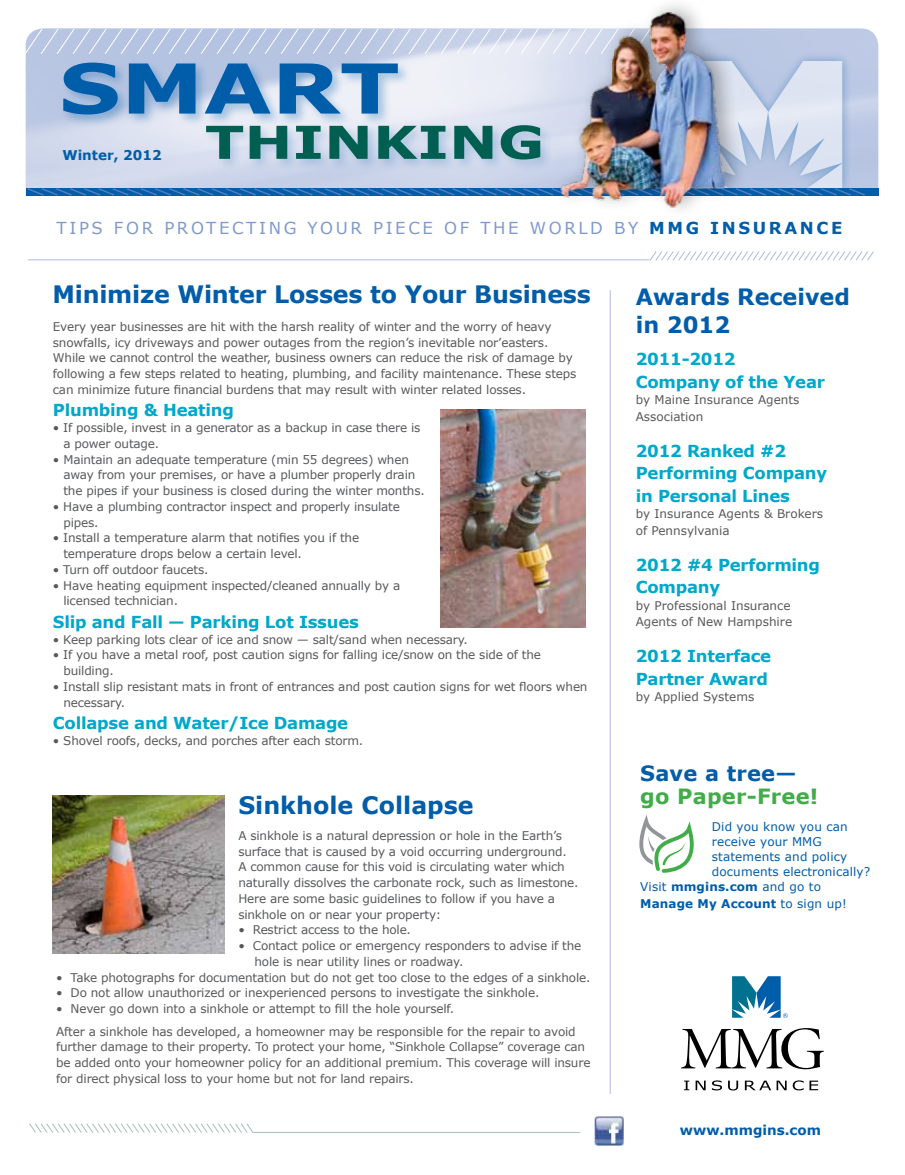
<style>
.page{position:relative;width:905px;height:1175px;background:#fff}
.page>*{position:absolute;margin:0;border:0;box-sizing:border-box;transform-origin:0 0}
.t1{font:700 68.85px "Verdana";color:#005daa;scale:1.27 1}
.t2{font:700 45.45px "Verdana";color:#005f51;scale:1.27 1}
.t3{font:700 24px "Verdana";letter-spacing:-.01em;color:#005daa}
.t4{font:700 22.5px/28px "Verdana";color:#005daa}
.t5{font:700 21px "Verdana";letter-spacing:.01em;color:#41ad49}
.t6{font:700 21px "Verdana";letter-spacing:.01em;color:#005daa}
.t7{font:700 16.5px/22.5px "Verdana";letter-spacing:-.015em;color:#00a8cb}
.t8{font:16.5px "Verdana";letter-spacing:.16em;color:#8099cd}
.t9{font:700 13.5px "Verdana";color:#005daa}
.t10{font:12px/15.8px "Verdana";letter-spacing:-.015em;color:#58595b}
.t11{font:12px "Verdana";letter-spacing:.01em;color:#005daa}
.t12{font:700 12px "Verdana";letter-spacing:.01em;color:#005daa}
.s1{font-weight:700;color:#005daa}
.s2{font-weight:700}
.s3{font-weight:400}
</style>
<div class="page">
<svg style="left:25px;top:28px;width:527px;height:27px;background:#c3cee6"></svg>
<div style="left:684px;top:51px;width:168px;height:147px;background:#005daa;opacity:.75"></div>
<svg style="left:25px;top:61px;width:844px;height:137px;background:#bfcfe6"></svg>
<div style="left:552px;top:0;width:195px;height:221px;background:#000;opacity:.3"></div>
<img style="left:559px;top:9px;width:165px;height:205px">
<hr style="left:28px;top:259px;width:621px;height:1px;background:#adbbdf">
<svg style="left:649px;top:251px;width:225px;height:10px"></svg>
<hr style="left:252px;top:1132px;width:328px;height:1px;background:#a7c0bb">
<svg style="left:29px;top:1123px;width:224px;height:10px"></svg>
<hr style="left:610px;top:290px;width:1px;height:804px;background:#adbbdf">
<img style="left:594px;top:1116px;width:29px;height:29px">
<svg style="left:639px;top:815px;width:54px;height:57px"></svg>
<svg style="left:681px;top:1028px;width:142px;height:41px"></svg>
<svg style="left:684px;top:1080px;width:5px;height:10px"></svg>
<svg style="left:695px;top:1080px;width:10px;height:10px"></svg>
<svg style="left:712px;top:1080px;width:10px;height:10px"></svg>
<svg style="left:728px;top:1080px;width:10px;height:10px"></svg>
<svg style="left:744px;top:1080px;width:42px;height:10px"></svg>
<svg style="left:792px;top:1080px;width:11px;height:10px"></svg>
<svg style="left:809px;top:1080px;width:9px;height:10px"></svg>
<svg style="left:732px;top:976px;width:55px;height:42px"></svg>
<img style="left:440px;top:410px;width:145px;height:217px">
<img style="left:52px;top:795px;width:173px;height:158px">
<h1 class="t1" style="left:59px;top:45px;width:106px">Smar</h1>
<h1 class="t1" style="left:340px;top:45px;width:48px">t</h1>
<h2 class="t2" style="left:205px;top:113px;width:200px">Thin king</h2>
<p class="t9" style="left:62px;top:147px;width:101px">Winter, 2012</p>
<h3 class="t8" style="left:57px;top:217px;width:787px">Tips for pr ot ect in g your piece of t he world by <span class="s1">MMG INSURANCE</span></h3>
<h3 class="t3" style="left:52px;top:279px;width:540px">Minimize Winter Losses to Your Business</h3>
<p class="t10" style="left:53px;top:318px;width:525px">Every year businesses are hit with the harsh reality of winter and the worry of heavy snowfalls, icy driveways and power outages from the region’s inevitable nor’easters.<br>While we cannot control the weather, business owners can reduce the risk of damage by following a few steps related to heating, plumbing, and facility maintenance. These steps can minimize future financial burdens that may result with winter related losses.</p>
<h3 class="t7" style="left:53px;top:398px;width:182px">Plumbing &amp; Heating</h3>
<p class="t10" style="left:63px;top:419px;width:358px;text-indent:-10px">• If possible, invest in a generator as a backup in case there is a power outage.</p>
<p class="t10" style="left:63px;top:451px;width:363px;text-indent:-10px">• Maintain an adequate temperature (min 55 degrees) when away from your premises, or have a plumber properly drain the pipes if your business is closed during the winter months.</p>
<p class="t10" style="left:63px;top:498px;width:338px;text-indent:-10px">• Have a plumbing contractor inspect and properly insulate pipes.</p>
<p class="t10" style="left:63px;top:529px;width:297px;text-indent:-10px">• Install a temperature alarm that notifies you if the temperature drops below a certain level.</p>
<p class="t10" style="left:53px;top:561px;width:157px">• Turn off outdoor faucets.</p>
<p class="t10" style="left:63px;top:577px;width:338px;text-indent:-10px">• Have heating equipment inspected/cleaned annually by a licensed technician.</p>
<h3 class="t7" style="left:53px;top:610px;width:307px">Slip and Fall — Parking Lot Issues</h3>
<p class="t10" style="left:53px;top:631px;width:416px">• Keep parking lots clear of ice and snow — salt/sand when necessary.</p>
<p class="t10" style="left:63px;top:647px;width:479px;text-indent:-10px">• If you have a metal roof, post caution signs for falling ice/snow on the side of the building.</p>
<p class="t10" style="left:63px;top:678px;width:525px;text-indent:-10px">• Install slip resistant mats in front of entrances and post caution signs for wet floors when necessary.</p>
<h3 class="t7" style="left:53px;top:711px;width:297px">Collapse and Water/Ice Damage</h3>
<p class="t10" style="left:53px;top:732px;width:312px">• Shovel roofs, decks, and porches after each storm.</p>
<h3 class="t3" style="left:238px;top:790px;width:237px">Sinkhole Collapse</h3>
<p class="t10" style="left:238px;top:827px;width:342px">A sinkhole is a natural depression or hole in the Earth’s surface that is caused by a void occurring underground.<br>A common cause for this void is circulating water which naturally dissolves the carbonate rock, such as limestone.<br>Here are some basic guidelines to follow if you have a sinkhole on or near your property:</p>
<p class="t10" style="left:238px;top:921px;width:174px">• Restrict access to the hole.</p>
<p class="t10" style="left:254px;top:937px;width:328px;text-indent:-16px">• Contact police or emergency responders to advise if the hole is near utility lines or roadway.</p>
<p class="t10" style="left:56px;top:968px;width:536px">• Take photographs for documentation but do not get too close to the edges of a sinkhole.</p>
<p class="t10" style="left:56px;top:984px;width:485px">• Do not allow unauthorized or inexperienced persons to investigate the sinkhole.</p>
<p class="t10" style="left:56px;top:997px;width:521px;line-height:22.5px">• Never go down into a sinkhole or attempt to fill the hole yourself.<br>After a sinkhole has developed, a homeowner may be responsible for the repair to avoid</p>
<p class="t10" style="left:56px;top:1038px;width:536px">further damage to their property. To protect your home, “Sinkhole Collapse” coverage can be added onto your homeowner policy for an additional premium. This coverage will insure for direct physical loss to your home but not for land repairs.</p>
<h3 class="t4" style="left:635px;top:282px;width:216px">Awards Received in 2012</h3>
<h3 class="t7" style="left:635px;top:347px;width:191px">2011-2012<br>Company of the Year</h3>
<p class="t10" style="left:635px;top:391px;width:165px;line-height:16.5px">by Maine Insurance Agents<br>Association</p>
<h3 class="t7" style="left:635px;top:439px;width:193px">2012 Ranked #2<br>Performing Company in Personal Lines</h3>
<p class="t10" style="left:635px;top:505px;width:189px;line-height:16.5px">by Insurance Agents &amp; Brokers of Pennsylvania</p>
<h3 class="t7" style="left:635px;top:553px;width:186px">2012 #4 Performing<br>Company</h3>
<p class="t10" style="left:635px;top:596px;width:158px;line-height:16.5px">by Professional Insurance<br>Agents of New Hampshire</p>
<h3 class="t7" style="left:635px;top:644px;width:137px">2012 Interface<br>Partner Award</h3>
<p class="t10" style="left:635px;top:688px;width:120px">by Applied Systems</p>
<h3 class="t6" style="left:640px;top:760px;width:158px">Save a tree—</h3>
<h3 class="t5" style="left:640px;top:783px;width:179px">go Paper-Free!</h3>
<p class="t11" style="left:712px;top:819px;width:137px">Did you know you can</p>
<p class="t11" style="left:712px;top:834px;width:110px">receive your MMG</p>
<p class="t11" style="left:712px;top:849px;width:137px">statements and policy</p>
<p class="t11" style="left:712px;top:864px;width:160px">documents electronically?</p>
<p class="t11" style="left:640px;top:879px;width:182px">Visit <span class="s2">mmgins.com</span> and go to</p>
<p class="t12" style="left:640px;top:895px;width:208px">Manage My Account <span class="s3">to sign up!</span></p>
<p class="t9" style="left:680px;top:1121px;width:143px">www.mmgins.com</p>
</div>
